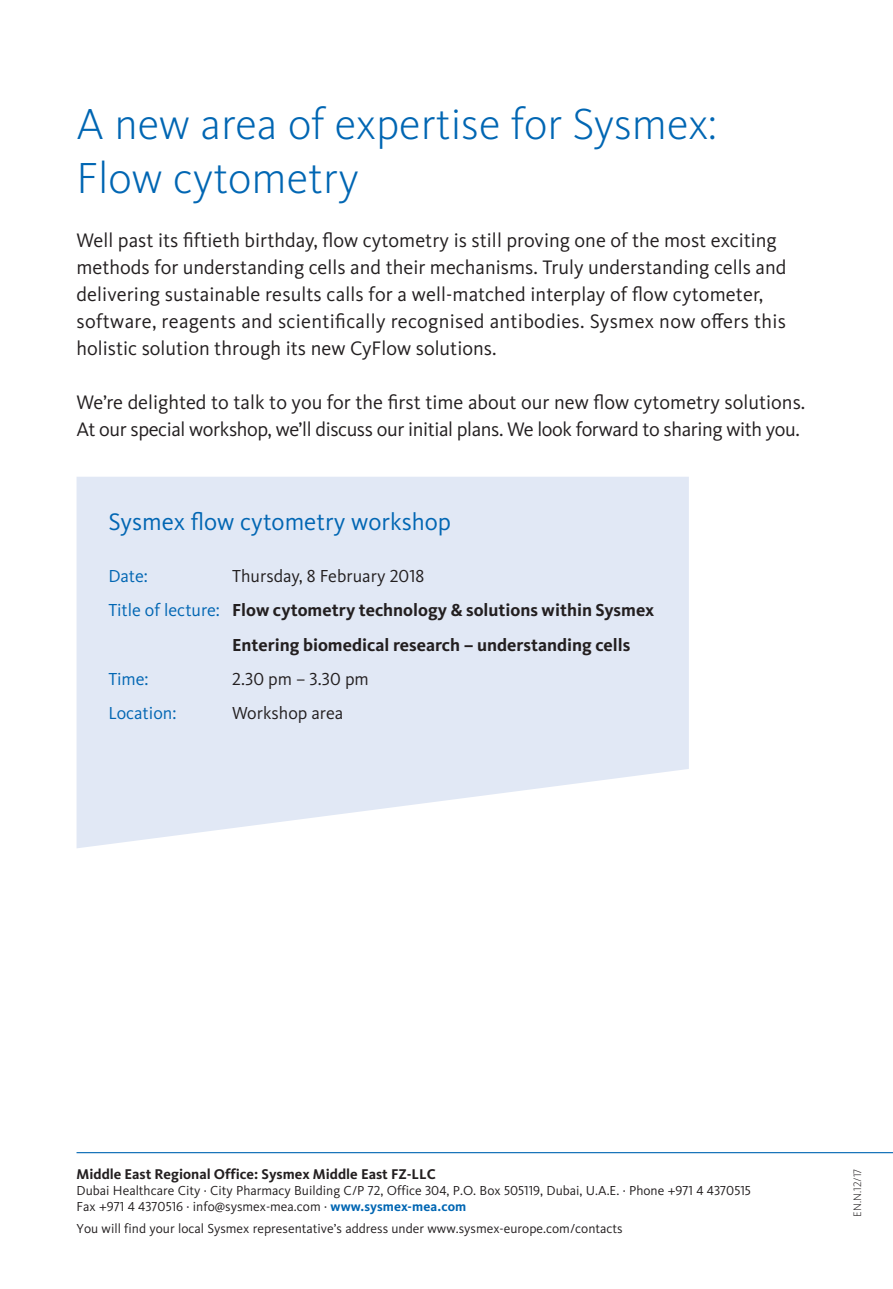
<style>
.page{position:relative;width:893px;height:1289px;background:#fff}
.page>*{position:absolute;margin:0;border:0;box-sizing:border-box;transform-origin:0 0}
.Headline_innen_20_22{font:300 45px "Kievit Pro";color:#0166b3}
.Subline_innen_11_13{font:24.75px "Kievit Pro";color:#0166b3}
.Copy_8_11_regular{font:20.25px/27px "Kievit Pro";color:#231f20}
.Copy_8_11_regular-2{font:20.25px/27px "Kievit Pro";letter-spacing:-.02em;color:#231f20}
.Subline_innen_11_13-2{font:700 18px "Kievit Pro";color:#231f20}
.Subline_innen_11_13-3{font:18px "Kievit Pro";color:#231f20}
.Subline_innen_11_13-4{font:18px "Kievit Pro";color:#0166b3}
.Adresse_6_5_10_bold{font:700 14.62px "Kievit Pro";color:#231f20}
.Adresse_6_7_regular{font:13.5px/15.8px "Kievit Pro";color:#231f20}
.Drucknorm_5_6{font:300 11.25px "Kievit Pro";color:#231f20}
.s1{font-weight:400;color:#0166b3}
.s2{font-weight:700;color:#0166b3}
</style>
<div class="page">
<hr style="left:77px;top:1152px;width:816px;height:1px;background:#0166b3">
<svg style="left:77px;top:477px;width:612px;height:371px;background:#e4eaf6"></svg>
<p class="Headline_innen_20_22" style="left:77px;top:97px;width:642px">A new area of expertise for Sysmex:</p>
<p class="Headline_innen_20_22" style="left:77px;top:151px;width:284px">Flow cytometry</p>
<p class="Copy_8_11_regular" style="left:77px;top:226px;width:711px">Well past its fiftieth birthday, flow cytometry is still proving one of the most exciting methods for understanding cells and their mechanisms. Truly understanding cells and delivering sustainable results calls for a well-matched interplay of flow cytometer, software, reagents and scientifically recognised antibodies. Sysmex now offers this holistic solution through its new CyFlow solutions.</p>
<p class="Copy_8_11_regular-2" style="left:77px;top:388px;width:730px">We’re delighted to talk to you for the first time about our new flow cytometry solutions.<br>At our special workshop, we’ll discuss our initial plans. We look forward to sharing with you.</p>
<p class="Subline_innen_11_13" style="left:108px;top:507px;width:344px">Sysmex flow cytometry workshop</p>
<p class="Subline_innen_11_13-4" style="left:108px;top:565px;width:41px">Date:</p>
<p class="Subline_innen_11_13-3" style="left:232px;top:565px;width:194px">Thursday, 8 February 2018</p>
<p class="Subline_innen_11_13-2" style="left:108px;top:599px;width:547px"><span class="s1">Title of lecture:</span> Flow cytometry technology &amp; solutions within Sysmex</p>
<p class="Subline_innen_11_13-2" style="left:232px;top:634px;width:400px">Entering biomedical research – understanding cells</p>
<p class="Subline_innen_11_13-4" style="left:108px;top:668px;width:42px">Time:</p>
<p class="Subline_innen_11_13-3" style="left:232px;top:668px;width:138px">2.30 pm – 3.30 pm</p>
<p class="Subline_innen_11_13-4" style="left:108px;top:702px;width:70px">Location:</p>
<p class="Subline_innen_11_13-3" style="left:232px;top:702px;width:113px">Workshop area</p>
<p class="Adresse_6_5_10_bold" style="left:77px;top:1165px;width:361px">Middle East Regional Office: Sysmex Middle East FZ-LLC</p>
<p class="Adresse_6_7_regular" style="left:77px;top:1182px;width:676px">Dubai Healthcare City · City Pharmacy Building C/P 72, Office 304, P.O. Box 505119, Dubai, U.A.E. · Phone +971 4 4370515<br>Fax +971 4 4370516 · info@sysmex-mea.com · <span class="s2">www.sysmex-mea.com</span></p>
<p class="Adresse_6_7_regular" style="left:77px;top:1220px;width:548px">You will find your local Sysmex representative’s address under www.sysmex-europe.com/contacts</p>
<p class="Drucknorm_5_6" style="left:851px;top:1216px;width:49px;rotate:-90deg">EN.N.12/17</p>
</div>
